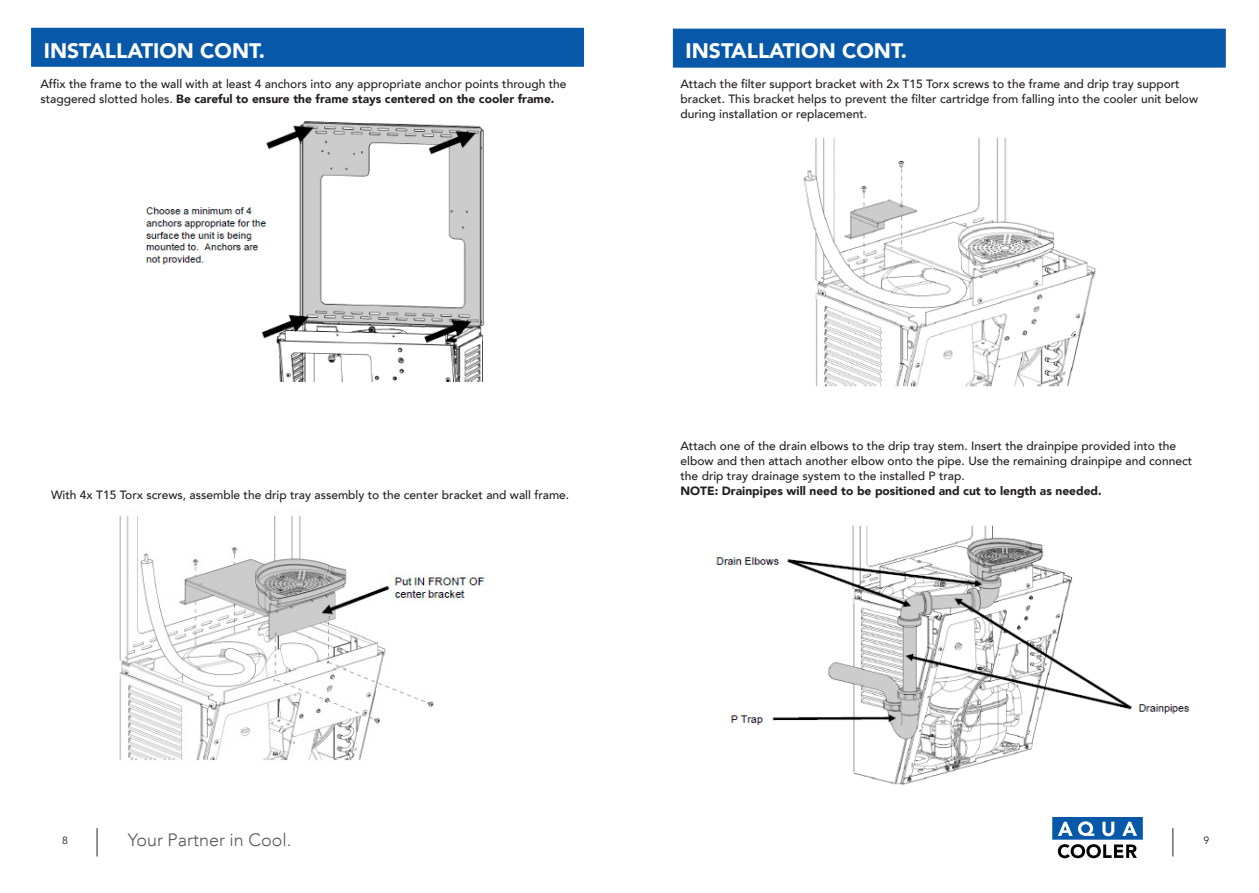
<style>
.page{position:relative;width:1259px;height:893px;background:#fff}
.page>*{position:absolute;margin:0;border:0;box-sizing:border-box;transform-origin:0 0}
.Heading_1{font:900 21px "Avenir LT";color:#fff}
.t1{font:300 17.85px "Avenir LT";color:#57585a}
.Bullets{font:500 12px/15px "Avenir LT";color:#231f20}
.Bullets-2{font:900 12px "Avenir LT";color:#231f20}
.t2{font:10.5px "Avenir LT";color:#231f20}
.s1{font-weight:900}
</style>
<div class="page">
<hr style="left:96px;top:828px;width:2px;height:28px;background:#6c6d70">
<svg style="left:1172px;top:828px;width:1px;height:28px"></svg>
<svg style="left:1052px;top:817px;width:90px;height:41px"></svg>
<div style="left:31px;top:28px;width:553px;height:39px;background:#0758a8"></div>
<img style="left:119px;top:515px;width:369px;height:246px">
<img style="left:145px;top:121px;width:339px;height:261px">
<div style="left:128px;top:108px;width:130px;height:29px;background:#fff"></div>
<div style="left:673px;top:29px;width:552px;height:39px;background:#0758a8"></div>
<img style="left:803px;top:137px;width:293px;height:250px">
<img style="left:716px;top:525px;width:474px;height:260px">
<p class="Heading_1" style="left:44px;top:38px;width:223px">INSTALLATION CONT.</p>
<p class="Bullets" style="left:40px;top:77px;width:527px">Affix the frame to the wall with at least 4 anchors into any appropriate anchor points through the staggered slotted holes. <span class="s1">Be careful to ensure the frame stays centered on the cooler frame.</span></p>
<p class="Heading_1" style="left:685px;top:38px;width:223px">INSTALLATION CONT.</p>
<p class="Bullets" style="left:680px;top:77px;width:519px">Attach the filter support bracket with 2x T15 Torx screws to the frame and drip tray support bracket. This bracket helps to prevent the filter cartridge from falling into the cooler unit below during installation or replacement.</p>
<p class="Bullets" style="left:51px;top:488px;width:520px">With 4x T15 Torx screws, assemble the drip tray assembly to the center bracket and wall frame.</p>
<p class="Bullets" style="left:680px;top:439px;width:513px">Attach one of the drain elbows to the drip tray stem. Insert the drainpipe provided into the elbow and then attach another elbow onto the pipe. Use the remaining drainpipe and connect the drip tray drainage system to the installed P trap.</p>
<p class="Bullets-2" style="left:680px;top:483px;width:423px">NOTE: Drainpipes will need to be positioned and cut to length as needed.</p>
<p class="t2" style="left:62px;top:834px;width:7px">8</p>
<h2 class="t1" style="left:128px;top:830px;width:165px">Your Partner in Cool.</h2>
<p class="t2" style="left:1203px;top:834px;width:7px">9</p>
</div>
